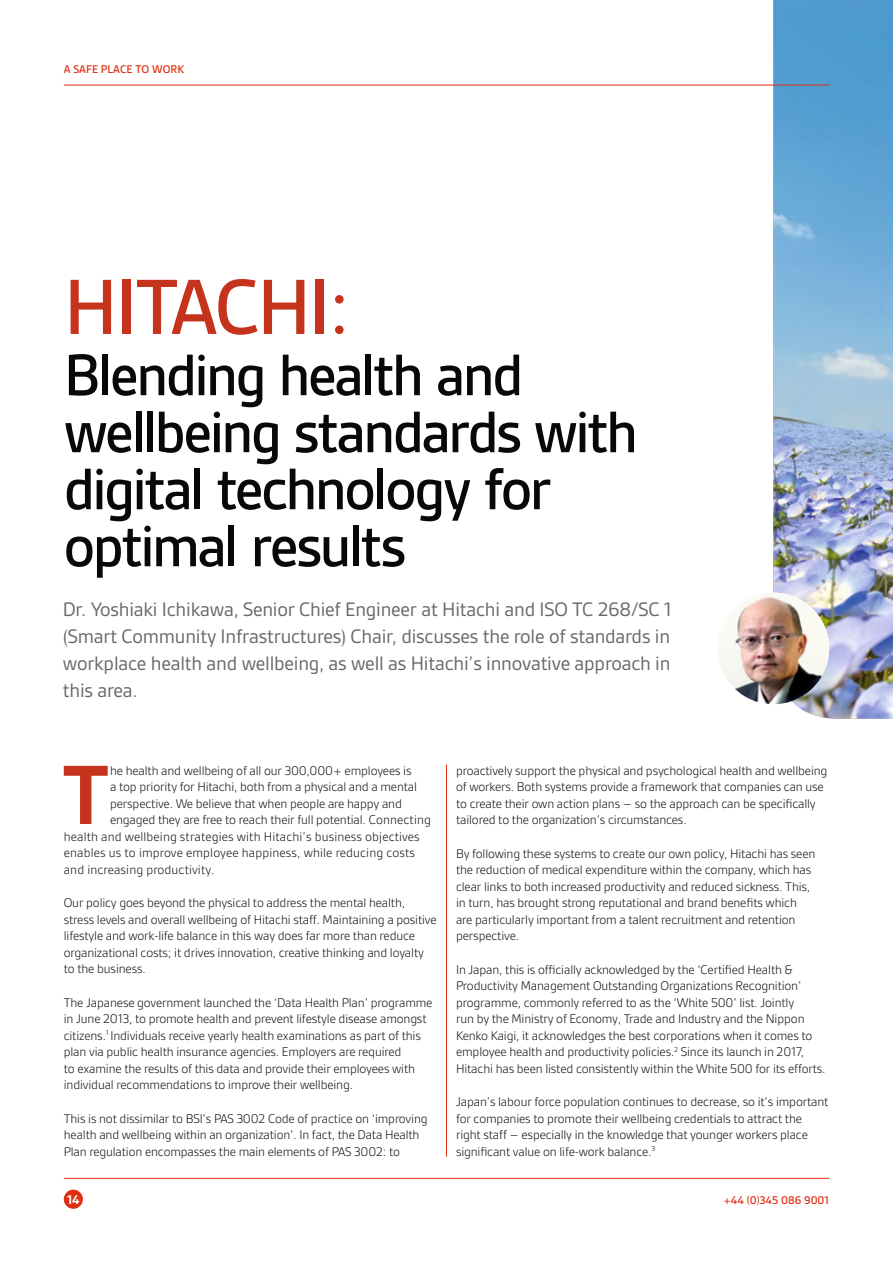
<style>
.page{position:relative;width:893px;height:1263px;background:#fff}
.page>*{position:absolute;margin:0;border:0;box-sizing:border-box;transform-origin:0 0}
.t1{font:700 90.3px "BSI Gesta";color:#c6331c}
.t2{font:500 84px "BSI Gesta";letter-spacing:-.025em;color:#c6331c}
.t3{font:500 63px/57px "BSI Gesta";letter-spacing:-.04em;color:#080808}
.t4{font:21px/27px "BSI Gesta";letter-spacing:-.01em;color:#676767;text-align:justify}
.t5{font:300 13.5px/16.5px "BSI Gesta";letter-spacing:-.01em;color:#080808}
.t6{font:300 13.5px "BSI Gesta";letter-spacing:.01em;color:#080808}
.t7{font:700 13.5px "BSI Gesta";color:#fff}
.t8{font:500 12px "BSI Gesta";color:#e02e12}
</style>
<div class="page">
<img style="left:773px;top:0;width:120px;height:719px">
<hr style="left:446px;top:765px;width:1px;height:392px;background:#e02e12">
<img style="left:718px;top:593px;width:111px;height:111px;border-radius:56px">
<hr style="left:64px;top:85px;width:765px;height:1px;background:#e02e12">
<hr style="left:64px;top:1178px;width:765px;height:1px;background:#e02e12">
<div style="left:64px;top:1189px;width:19px;height:20px;background:#e02e12;border-radius:50%"></div>
<p class="t8" style="left:64px;top:62px;width:122px">A SAFE PLACE TO WORK</p>
<h2 class="t2" style="left:64px;top:262px;width:288px">HITACHI:</h2>
<h3 class="t3" style="left:64px;top:347px;width:576px">Blending health and wellbeing standards with digital technology for optimal results</h3>
<p class="t4" style="left:63px;top:595px;width:610px">Dr. Yoshiaki Ichikawa, Senior Chief Engineer at Hitachi and ISO TC 268/SC 1 (Smart Community Infrastructures) Chair, discusses the role of standards in workplace health and wellbeing, as well as Hitachi’s innovative approach in this area.</p>
<h1 class="t1" style="left:62px;top:746px;width:48px">T</h1>
<p class="t5" style="left:110px;top:762px;width:303px">he health and wellbeing of all our 300,000+ employees is</p>
<p class="t5" style="left:110px;top:778px;width:309px">a top priority for Hitachi, both from a physical and a mental</p>
<p class="t5" style="left:110px;top:795px;width:293px">perspective. We believe that when people are happy and</p>
<p class="t5" style="left:110px;top:811px;width:322px">engaged they are free to reach their full potential. Connecting</p>
<p class="t6" style="left:64px;top:829px;width:358px">health and wellbeing strategies with Hitachi’s business objectives</p>
<p class="t6" style="left:64px;top:845px;width:353px">enables us to improve employee happiness, while reducing costs</p>
<p class="t6" style="left:64px;top:862px;width:152px">and increasing productivity.</p>
<p class="t5" style="left:64px;top:894px;width:374px">Our policy goes beyond the physical to address the mental health, stress levels and overall wellbeing of Hitachi staff. Maintaining a positive lifestyle and work-life balance in this way does far more than reduce organizational costs; it drives innovation, creative thinking and loyalty to the business.</p>
<p class="t5" style="left:64px;top:994px;width:370px">The Japanese government launched the ‘Data Health Plan’ programme in June 2013, to promote health and prevent lifestyle disease amongst citizens.<sup>1</sup> Individuals receive yearly health examinations as part of this plan via public health insurance agencies. Employers are required<br>to examine the results of this data and provide their employees with individual recommendations to improve their wellbeing.</p>
<p class="t5" style="left:64px;top:1110px;width:365px">This is not dissimilar to BSI’s PAS 3002 Code of practice on ‘improving health and wellbeing within an organization’. In fact, the Data Health<br>Plan regulation encompasses the main elements of PAS 3002: to</p>
<p class="t5" style="left:456px;top:762px;width:373px">proactively support the physical and psychological health and wellbeing of workers. Both systems provide a framework that companies can use to create their own action plans – so the approach can be specifically tailored to the organization’s circumstances.</p>
<p class="t5" style="left:456px;top:845px;width:361px">By following these systems to create our own policy, Hitachi has seen the reduction of medical expenditure within the company, which has clear links to both increased productivity and reduced sickness. This, in turn, has brought strong reputational and brand benefits which are particularly important from a talent recruitment and retention perspective.</p>
<p class="t5" style="left:456px;top:961px;width:371px">In Japan, this is officially acknowledged by the ‘Certified Health &amp; Productivity Management Outstanding Organizations Recognition’ programme, commonly referred to as the ‘White 500’ list. Jointly<br>run by the Ministry of Economy, Trade and Industry and the Nippon Kenko Kaigi, it acknowledges the best corporations when it comes to employee health and productivity policies.<sup>2</sup> Since its launch in 2017, Hitachi has been listed consistently within the White 500 for its efforts.</p>
<p class="t5" style="left:456px;top:1093px;width:374px">Japan’s labour force population continues to decrease, so it’s important for companies to promote their wellbeing credentials to attract the right staff – especially in the knowledge that younger workers place significant value on life-work balance.<sup>3</sup></p>
<p class="t7" style="left:67px;top:1192px;width:14px">14</p>
<p class="t8" style="left:723px;top:1193px;width:107px">+44 (0)345 086 9001</p>
</div>
